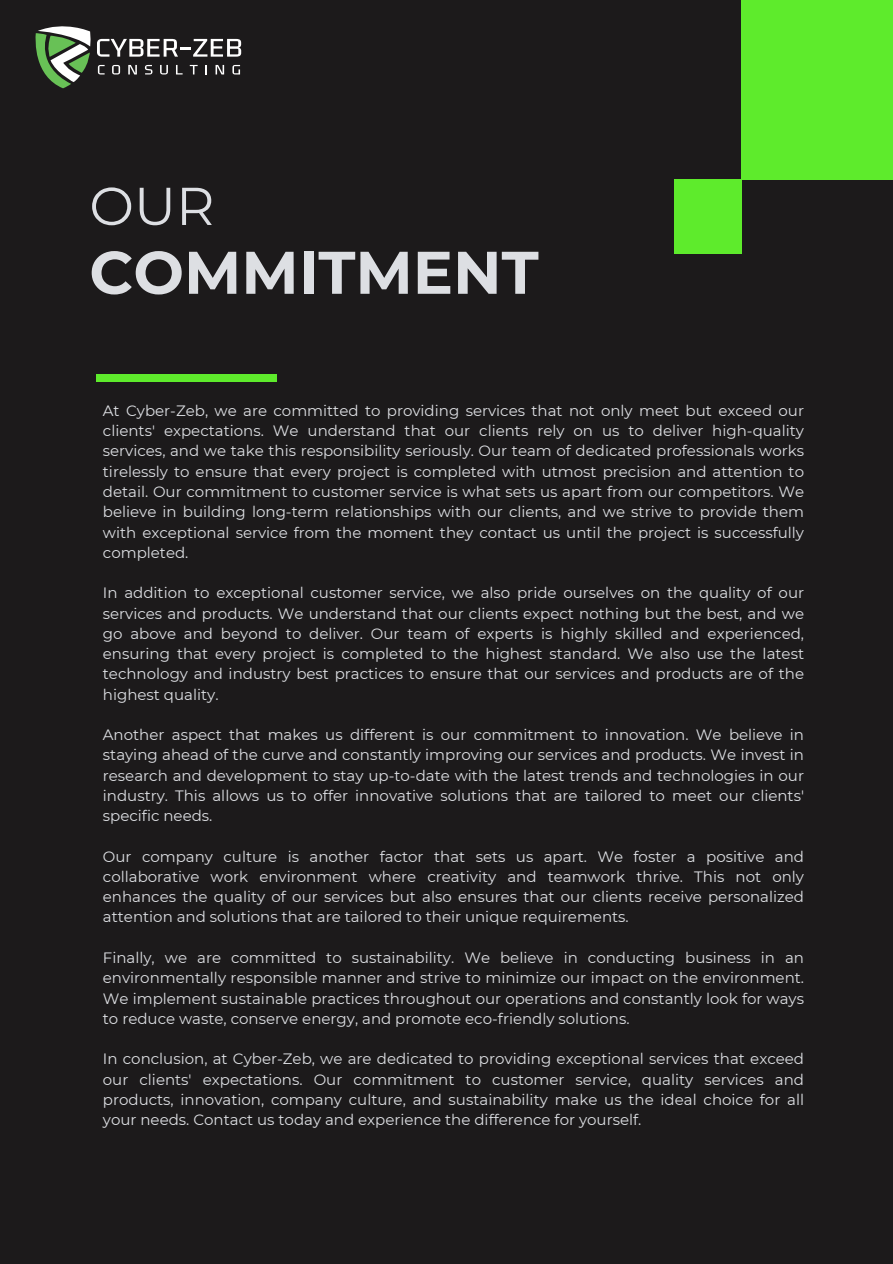
<style>
.page{position:relative;width:893px;height:1264px;background:#fff}
.page>*{position:absolute;margin:0;border:0;box-sizing:border-box;transform-origin:0 0}
.t1{font:700 60px "Montserrat";color:#dddfe3}
.t2{font:53.1px "Montserrat";color:#dddfe3}
.t3{font:15px/20.2px "Montserrat";color:#dddfe3;text-align:justify}
</style>
<div class="page">
<div style="left:0;top:0;width:892px;height:1263px;background:#1c1a1b"></div>
<div style="left:96px;top:374px;width:180px;height:7px;background:#5eeb2c"></div>
<div style="left:741px;top:0;width:151px;height:179px;background:#5eeb2c"></div>
<div style="left:673px;top:179px;width:68px;height:74px;background:#5eeb2c"></div>
<svg style="left:35px;top:26px;width:56px;height:62px"></svg>
<svg style="left:97px;top:39px;width:144px;height:18px"></svg>
<svg style="left:98px;top:65px;width:7px;height:9px"></svg>
<svg style="left:112px;top:65px;width:8px;height:9px"></svg>
<svg style="left:128px;top:65px;width:9px;height:9px"></svg>
<svg style="left:145px;top:65px;width:7px;height:9px"></svg>
<svg style="left:160px;top:65px;width:8px;height:9px"></svg>
<svg style="left:176px;top:65px;width:6px;height:9px"></svg>
<svg style="left:190px;top:65px;width:8px;height:9px"></svg>
<svg style="left:205px;top:65px;width:2px;height:9px"></svg>
<svg style="left:215px;top:65px;width:9px;height:9px"></svg>
<svg style="left:232px;top:65px;width:8px;height:9px"></svg>
<p class="t2" style="left:89px;top:173px;width:127px">OUR</p>
<h2 class="t1" style="left:89px;top:236px;width:451px">COMMITMENT</h2>
<h1 class="t3" style="left:103px;top:400px;width:702px">At Cyber-Zeb, we are committed to providing services that not only meet but exceed our clients' expectations. We understand that our clients rely on us to deliver high-quality services, and we take this responsibility seriously. Our team of dedicated professionals works tirelessly to ensure that every project is completed with utmost precision and attention to detail. Our commitment to customer service is what sets us apart from our competitors. We believe in building long-term relationships with our clients, and we strive to provide them with exceptional service from the moment they contact us until the project is successfully completed.</h1>
<p class="t3" style="left:103px;top:583px;width:702px">In addition to exceptional customer service, we also pride ourselves on the quality of our services and products. We understand that our clients expect nothing but the best, and we go above and beyond to deliver. Our team of experts is highly skilled and experienced, ensuring that every project is completed to the highest standard. We also use the latest technology and industry best practices to ensure that our services and products are of the highest quality.</p>
<p class="t3" style="left:103px;top:724px;width:702px">Another aspect that makes us different is our commitment to innovation. We believe in staying ahead of the curve and constantly improving our services and products. We invest in research and development to stay up-to-date with the latest trends and technologies in our industry. This allows us to offer innovative solutions that are tailored to meet our clients' specific needs.</p>
<p class="t3" style="left:103px;top:846px;width:702px">Our company culture is another factor that sets us apart. We foster a positive and collaborative work environment where creativity and teamwork thrive. This not only enhances the quality of our services but also ensures that our clients receive personalized attention and solutions that are tailored to their unique requirements.</p>
<p class="t3" style="left:103px;top:947px;width:702px">Finally, we are committed to sustainability. We believe in conducting business in an environmentally responsible manner and strive to minimize our impact on the environment.<br>We implement sustainable practices throughout our operations and constantly look for ways to reduce waste, conserve energy, and promote eco-friendly solutions.</p>
<p class="t3" style="left:103px;top:1048px;width:702px">In conclusion, at Cyber-Zeb, we are dedicated to providing exceptional services that exceed our clients' expectations. Our commitment to customer service, quality services and products, innovation, company culture, and sustainability make us the ideal choice for all your needs. Contact us today and experience the difference for yourself.</p>
</div>
